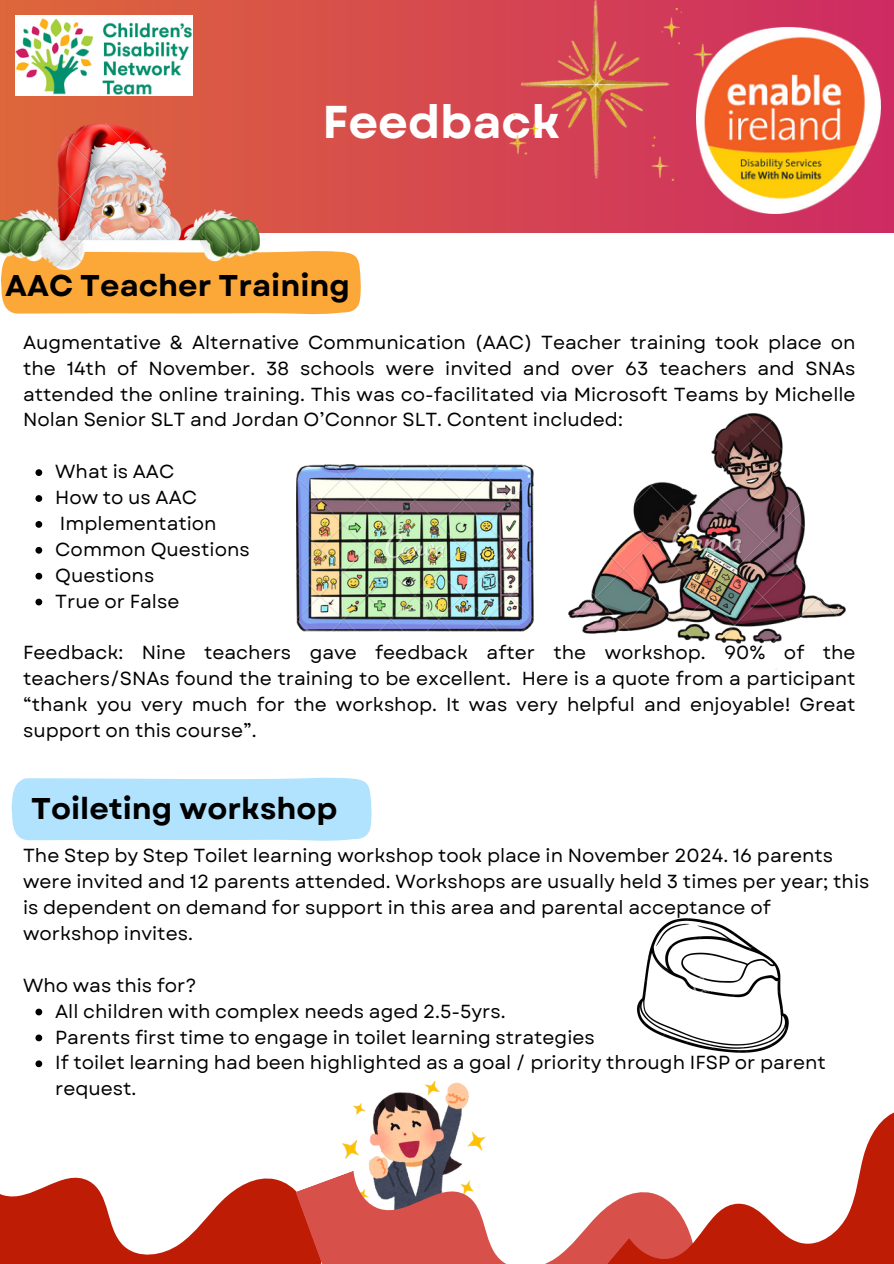
<style>
.page{position:relative;width:894px;height:1264px;background:#fff}
.page>*{position:absolute;margin:0;border:0;box-sizing:border-box;transform-origin:0 0}
.t1{font:700 45.9px "Garet";color:#fff}
.t2{font:700 30px "Garet";color:#000}
.t3{font:18.9px/25.8px "Garet";color:#000}
</style>
<div class="page">
<div style="left:0;top:0;width:893px;height:233px;background:linear-gradient(to right,#de683b,#ce2b63)"></div>
<img style="left:695px;top:27px;width:185px;height:187px">
<img style="left:15px;top:16px;width:177px;height:80px">
<div style="left:1px;top:251px;width:360px;height:64px;background:#fca838"></div>
<div style="left:12px;top:777px;width:360px;height:64px;background:#b1e2fe"></div>
<img style="left:296px;top:464px;width:237px;height:168px">
<img style="left:568px;top:414px;width:276px;height:230px">
<img style="left:637px;top:918px;width:147px;height:95px">
<svg style="left:35px;top:1008px;width:7px;height:7px"></svg>
<svg style="left:35px;top:1034px;width:7px;height:7px"></svg>
<svg style="left:0;top:1060px;width:295px;height:203px"></svg>
<svg style="left:295px;top:1080px;width:294px;height:183px"></svg>
<svg style="left:589px;top:1013px;width:304px;height:250px"></svg>
<img style="left:0;top:124px;width:259px;height:145px">
<img style="left:509px;top:0;width:203px;height:180px">
<svg style="left:35px;top:469px;width:7px;height:7px"></svg>
<svg style="left:35px;top:495px;width:7px;height:7px"></svg>
<svg style="left:35px;top:521px;width:7px;height:7px"></svg>
<svg style="left:35px;top:547px;width:7px;height:6px"></svg>
<svg style="left:35px;top:573px;width:7px;height:6px"></svg>
<svg style="left:35px;top:598px;width:7px;height:7px"></svg>
<p class="t1" style="left:322px;top:89px;width:239px">Feedback</p>
<p class="t2" style="left:5px;top:264px;width:346px">AAC Teacher Training</p>
<h2 class="t3" style="left:23px;top:329px;width:833px;text-align:justify">Augmentative &amp; Alternative Communication (AAC) Teacher training took place on the 14th of November. 38 schools were invited and over 63 teachers and SNAs attended the online training. This was co-facilitated via Microsoft Teams by Michelle Nolan Senior SLT and Jordan O’Connor SLT. Content included:</h2>
<p class="t3" style="left:55px;top:459px;width:121px">What is AAC</p>
<p class="t3" style="left:55px;top:484px;width:143px">How to us AAC</p>
<p class="t3" style="left:60px;top:510px;width:158px">Implementation</p>
<p class="t3" style="left:55px;top:536px;width:196px">Common Questions</p>
<p class="t3" style="left:55px;top:562px;width:101px">Questions</p>
<p class="t3" style="left:55px;top:588px;width:126px">True or False</p>
<p class="t3" style="left:23px;top:640px;width:833px;text-align:justify">Feedback: Nine teachers gave feedback after the workshop. 90% of the teachers/SNAs found the training to be excellent. Here is a quote from a participant “thank you very much for the workshop. It was very helpful and enjoyable! Great support on this course”.</p>
<p class="t2" style="left:31px;top:787px;width:308px">Toileting workshop</p>
<p class="t3" style="left:23px;top:842px;width:847px">The Step by Step Toilet learning workshop took place in November 2024. 16 parents were invited and 12 parents attended. Workshops are usually held 3 times per year; this is dependent on demand for support in this area and parental acceptance of workshop invites.</p>
<p class="t3" style="left:23px;top:972px;width:175px">Who was this for?</p>
<h1 class="t3" style="left:55px;top:998px;width:452px">All children with complex needs aged 2.5-5yrs.</h1>
<p class="t3" style="left:55px;top:1024px;width:541px">Parents first time to engage in toilet learning strategies</p>
<p class="t3" style="left:55px;top:1049px;width:772px">If toilet learning had been highlighted as a goal / priority through IFSP or parent request.</p>
</div>
